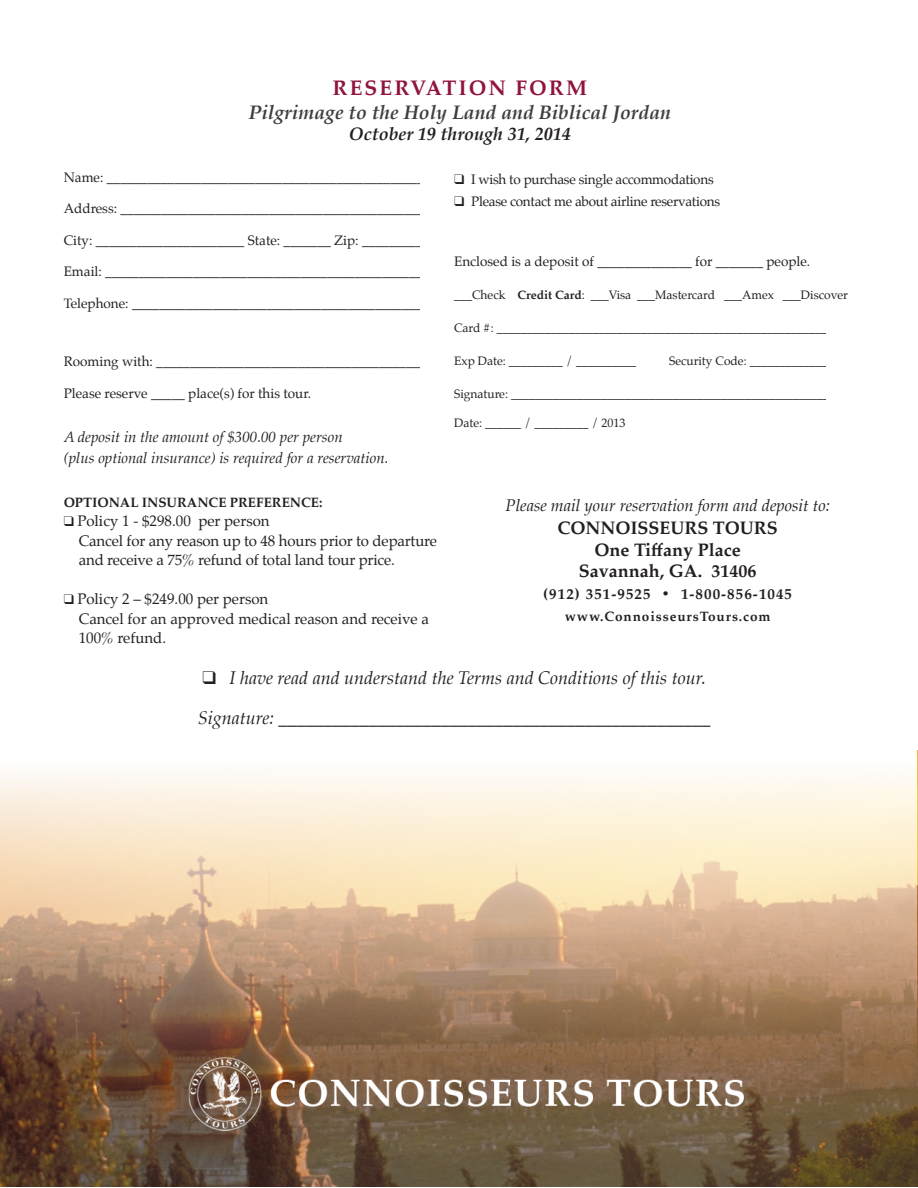
<style>
.page{position:relative;width:918px;height:1188px;background:#fff}
.page>*{position:absolute;margin:0;border:0;box-sizing:border-box;transform-origin:0 0}
.t1{font:700 21px "Palatino";letter-spacing:.1em;color:#91143e}
.t2{font:italic 700 19.5px "Palatino";color:#3e3e3f}
.t3{font:italic 18px "Palatino";color:#231f20}
.t4{font:700 18px "Palatino";color:#231f20}
.t5{font:italic 700 18px "Palatino";color:#231f20}
.t6{font:italic 16.5px "Palatino";color:#231f20}
.t7{font:15px/19.5px "Palatino";letter-spacing:-.005em;color:#231f20}
.t8{font:italic 15px/21.8px "Palatino";color:#231f20}
.t9{font:700 15px "Palatino";letter-spacing:.07em;color:#231f20}
.t10{font:13.5px "Palatino";color:#231f20}
.t11{font:13.5px "Palatino";letter-spacing:-.02em;color:#231f20}
.t12{font:700 13.5px "Palatino";color:#231f20}
.t13{font:700 13.5px "Palatino";letter-spacing:.07em;color:#231f20}
.t14{font:12px "Palatino";color:#231f20}
.s1{font-weight:700}
</style>
<div class="page">
<svg style="left:1px;top:774px;width:916px;height:405px;background:#baa084"></svg>
<img style="left:179px;top:1053px;width:579px;height:81px">
<h1 class="t1" style="left:332px;top:70px;width:256px">RESERVATION FORM</h1>
<h2 class="t2" style="left:248px;top:96px;width:424px">Pilgrimage to the Holy Land and Biblical Jordan</h2>
<h3 class="t5" style="left:349px;top:119px;width:223px">October 19 through 31, 2014</h3>
<p class="t10" style="left:64px;top:166px;width:369px">Name: ________________________________________________</p>
<p class="t10" style="left:64px;top:198px;width:369px">Address: ______________________________________________</p>
<p class="t10" style="left:64px;top:229px;width:374px">City: ______________________ State: _______ Zip: ___________</p>
<p class="t10" style="left:64px;top:261px;width:367px">Email: ________________________________________________</p>
<p class="t10" style="left:64px;top:292px;width:380px">Telephone: ______________________________________________</p>
<p class="t10" style="left:64px;top:351px;width:371px">Rooming with: _________________________________________</p>
<p class="t10" style="left:64px;top:382px;width:249px">Please reserve _____ place(s) for this tour.</p>
<p class="t8" style="left:64px;top:425px;width:326px">A deposit in the amount of $300.00 per person<br>(plus optional insurance) is required for a reservation.</p>
<p class="t12" style="left:64px;top:491px;width:185px">OPTIONAL INSURANCE Preference</p>
<p class="t13" style="left:319px;top:491px;width:5px">:</p>
<p class="t7" style="left:79px;top:511px;width:360px;text-indent:-15px">❑ Policy 1 - $298.00 per person<br>Cancel for any reason up to 48 hours prior to departure and receive a 75% refund of total land tour price.</p>
<p class="t7" style="left:79px;top:589px;width:352px;text-indent:-15px">❑ Policy 2 – $249.00 per person<br>Cancel for an approved medical reason and receive a<br>100% refund.</p>
<p class="t11" style="left:454px;top:168px;width:261px">❑ I wish to purchase single accommodations</p>
<p class="t11" style="left:454px;top:190px;width:267px">❑ Please contact me about airline reservations</p>
<p class="t10" style="left:454px;top:250px;width:358px">Enclosed is a deposit of ______________ for _______ people.</p>
<p class="t14" style="left:454px;top:285px;width:395px">___Check <span class="s1">Credit Card</span>: ___Visa ___Mastercard ___Amex ___Discover</p>
<p class="t14" style="left:454px;top:318px;width:380px">Card #: ________________________________________________________</p>
<p class="t14" style="left:454px;top:351px;width:183px">Exp Date: _________ / __________</p>
<p class="t14" style="left:669px;top:351px;width:166px">Security Code: ______________</p>
<p class="t14" style="left:454px;top:384px;width:376px">Signature: _____________________________________________________</p>
<p class="t14" style="left:454px;top:413px;width:173px">Date: ______ / _________ / 2013</p>
<p class="t6" style="left:506px;top:492px;width:326px">Please mail your reservation form and deposit to:</p>
<h3 class="t4" style="left:557px;top:512px;width:27px">Connoisseurs</h3>
<h3 class="t4" style="left:713px;top:512px;width:26px">Tours</h3>
<h3 class="t4" style="left:595px;top:534px;width:148px">One Tiffany Place</h3>
<h3 class="t4" style="left:579px;top:556px;width:179px">Savannah, GA. 31406</h3>
<p class="t9" style="left:543px;top:581px;width:250px">(912) 351-9525 • 1-800-856-1045</p>
<p class="t13" style="left:565px;top:605px;width:207px">www.ConnoisseursTours.com</p>
<h3 class="t3" style="left:202px;top:663px;width:505px">❑ I have read and understand the Terms and Conditions of this tour.</h3>
<h3 class="t3" style="left:198px;top:703px;width:514px">Signature: ________________________________________________</h3>
</div>
